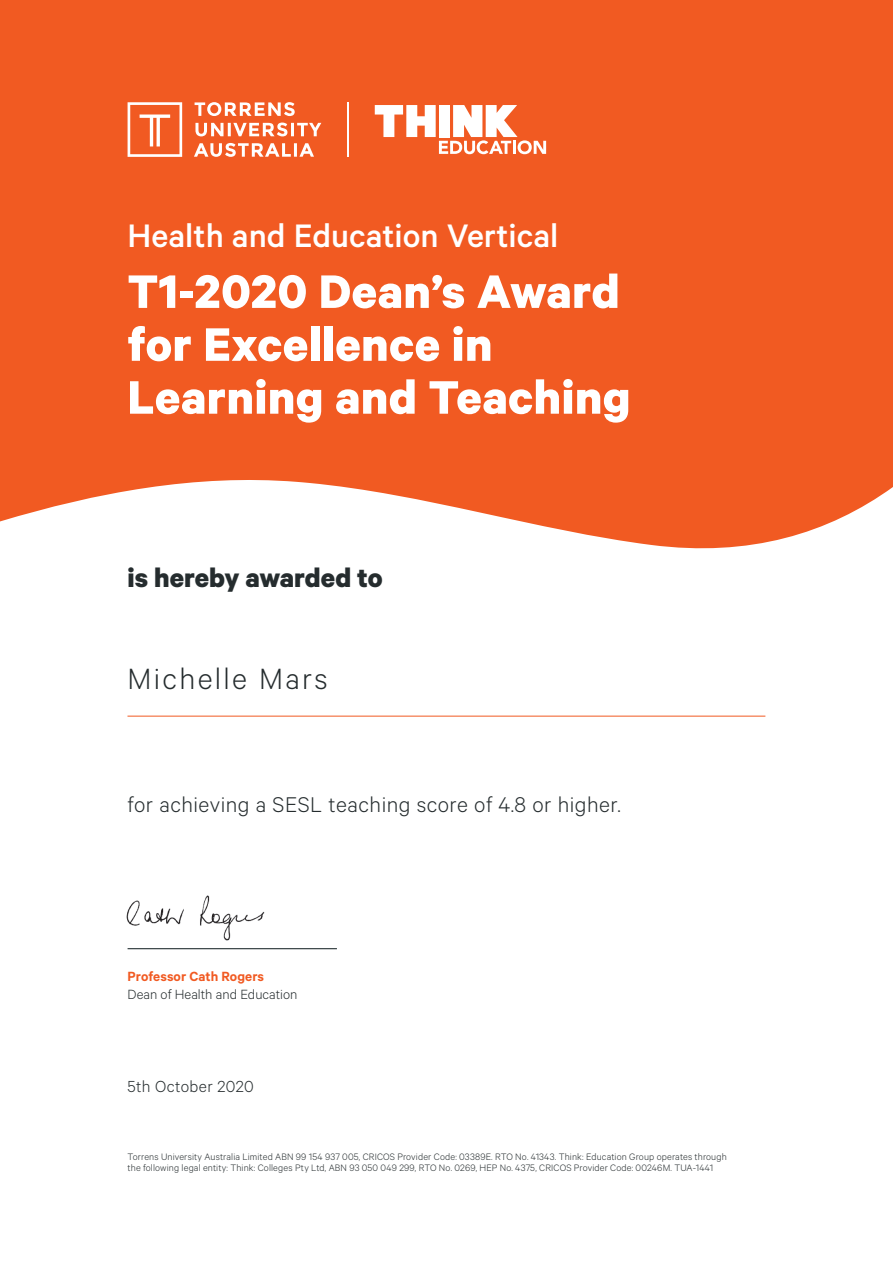
<style>
.page{position:relative;width:893px;height:1263px;background:#fff}
.page>*{position:absolute;margin:0;border:0;box-sizing:border-box;transform-origin:0 0}
.t1{font:700 52.95px/52.9px "Calibre";letter-spacing:.01em;color:#fff}
.t2{font:500 36.6px "Calibre";color:#fff}
.t3{font:300 33px "Calibre";letter-spacing:.07em;color:#252c2e}
.t4{font:700 30px "Calibre";color:#252c2e}
.t5{font:300 24px "Calibre";letter-spacing:.02em;color:#252c2e}
.t6{font:300 18px "Calibre";letter-spacing:.02em;color:#252c2e}
.t7{font:300 15px "Calibre";color:#252c2e}
.t8{font:600 15px "Calibre";letter-spacing:.005em;color:#f15a22}
.Legal_Lines{font:300 10.5px/10.5px "Calibre";letter-spacing:.015em;color:#252c2e}
</style>
<div class="page">
<svg style="left:0;top:0;width:893px;height:549px;background:#f16531"></svg>
<hr style="left:127px;top:716px;width:638px;height:1px;background:#f15a22">
<hr style="left:128px;top:948px;width:209px;height:1px;background:#0c191c">
<hr style="left:347px;top:102px;width:2px;height:55px;background:#fff">
<svg style="left:375px;top:105px;width:171px;height:49px"></svg>
<svg style="left:128px;top:102px;width:193px;height:55px"></svg>
<img style="left:126px;top:895px;width:139px;height:46px">
<p class="t2" style="left:128px;top:214px;width:432px">Health and Education Vertical</p>
<p class="t1" style="left:128px;top:263px;width:504px">T1-2020 Dean’s Award for Excellence in<br>Learning and Teaching</p>
<p class="t4" style="left:127px;top:559px;width:257px">is hereby awarded to</p>
<p class="t3" style="left:128px;top:660px;width:202px">Michelle Mars</p>
<p class="t5" style="left:127px;top:790px;width:495px">for achieving a SESL teaching score of 4.8 or higher.</p>
<p class="t8" style="left:128px;top:968px;width:138px">Professor Cath Rogers</p>
<p class="t7" style="left:128px;top:986px;width:171px">Dean of Health and Education</p>
<p class="t6" style="left:127px;top:1075px;width:128px">5th October 2020</p>
<p class="Legal_Lines" style="left:128px;top:1151px;width:601px">Torrens University Australia Limited ABN 99 154 937 005, CRICOS Provider Code: 03389E. RTO No. 41343. Think: Education Group operates through the following legal entity: Think: Colleges Pty Ltd, ABN 93 050 049 299, RTO No. 0269, HEP No. 4375, CRICOS Provider Code: 00246M. TUA-1441</p>
</div>
